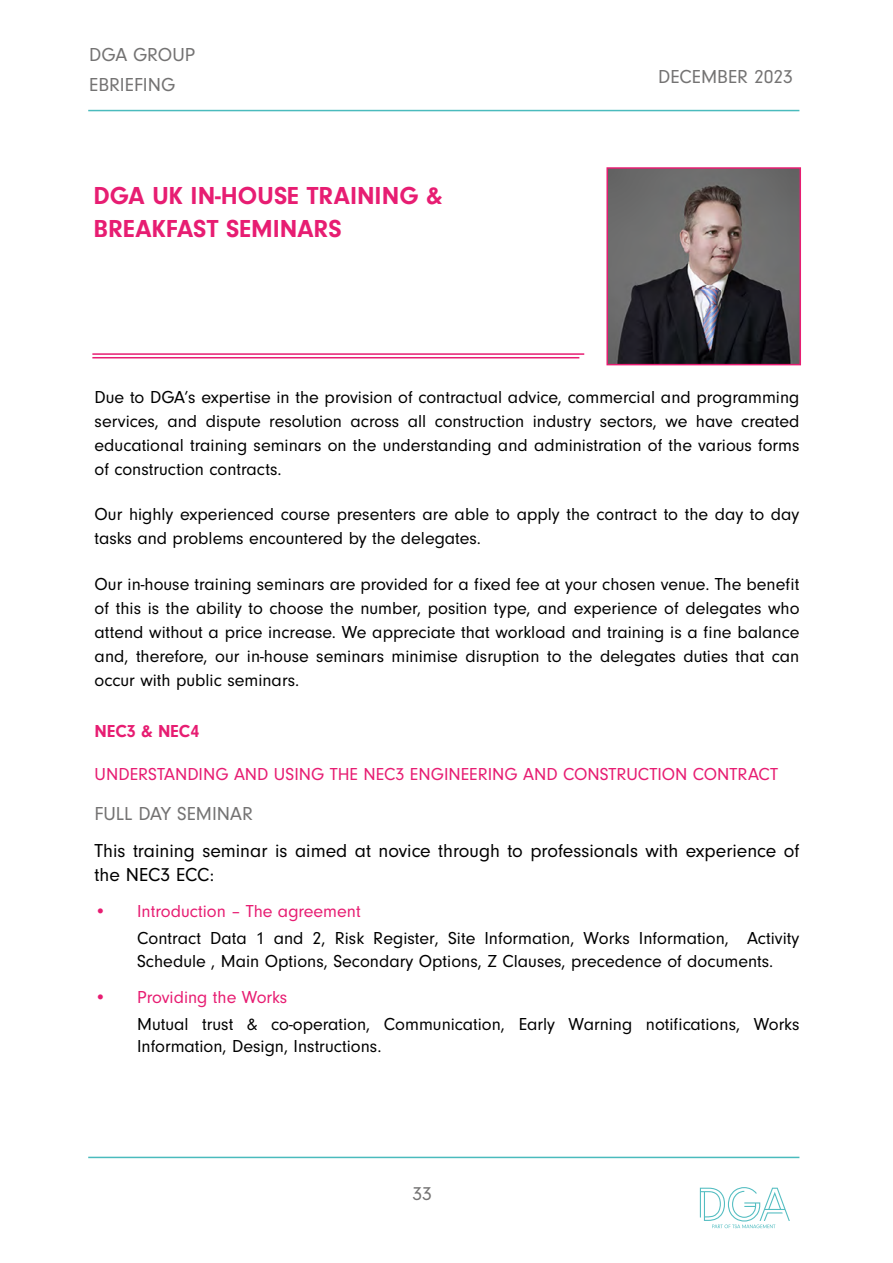
<style>
.page{position:relative;width:893px;height:1263px;background:#fff}
.page>*{position:absolute;margin:0;border:0;box-sizing:border-box;transform-origin:0 0}
.t1{font:700 25.5px/33px "Neuzeit Gro";color:#e71d72}
.t2{font:19.5px/24px "Neuzeit Gro";color:#000}
.t3{font:19.5px/30px "Neuzeit Gro";color:#747373}
.t4{font:18px/24px "Neuzeit Gro";color:#000}
.t5{font:18px "Neuzeit Gro";color:#e71d72}
.t6{font:700 18px "Neuzeit Gro";color:#e71d72}
</style>
<div class="page">
<hr style="left:88px;top:1157px;width:711px;height:1px;background:#4abbbd">
<svg style="left:700px;top:1187px;width:90px;height:41px"></svg>
<hr style="left:88px;top:110px;width:711px;height:1px;background:#4abbbd">
<img style="left:609px;top:170px;width:189px;height:192px">
<div style="left:606px;top:167px;width:195px;height:198px;border:2px solid #e71d72"></div>
<hr style="left:92px;top:357px;width:487px;height:1px;background:#e71d72">
<hr style="left:92px;top:353px;width:492px;height:2px;background:#e71d72">
<p class="t3" style="left:89px;top:40px;width:107px">DGA GROUP<br>EBRIEFING</p>
<h1 class="t1" style="left:94px;top:179px;width:350px">DGA UK IN-HOUSE TRAINING &amp;<br>BREAKFAST SEMINARS</h1>
<p class="t3" style="left:658px;top:62px;width:136px">DECEMBER 2023</p>
<p class="t4" style="left:95px;top:386px;width:706px;text-align:justify">Due to DGA’s expertise in the provision of contractual advice, commercial and programming services, and dispute resolution across all construction industry sectors, we have created educational training seminars on the understanding and administration of the various forms of construction contracts.</p>
<p class="t4" style="left:95px;top:503px;width:706px">Our highly experienced course presenters are able to apply the contract to the day to day tasks and problems encountered by the delegates.</p>
<p class="t4" style="left:95px;top:572px;width:706px;text-align:justify">Our in-house training seminars are provided for a fixed fee at your chosen venue. The benefit of this is the ability to choose the number, position type, and experience of delegates who attend without a price increase. We appreciate that workload and training is a fine balance and, therefore, our in-house seminars minimise disruption to the delegates duties that can occur with public seminars.</p>
<p class="t6" style="left:95px;top:721px;width:106px">NEC3 &amp; NEC4</p>
<p class="t5" style="left:95px;top:764px;width:685px">UNDERSTANDING AND USING THE NEC3 ENGINEERING AND CONSTRUCTION CONTRACT</p>
<p class="t3" style="left:95px;top:799px;width:160px">FULL DAY SEMINAR</p>
<p class="t2" style="left:95px;top:839px;width:706px">This training seminar is aimed at novice through to professionals with experience of the NEC3 ECC:</p>
<p class="t5" style="left:95px;top:902px;width:268px">• Introduction – The agreement</p>
<p class="t4" style="left:137px;top:927px;width:664px;line-height:22.5px">Contract Data 1 and 2, Risk Register, Site Information, Works Information, Activity<br>Schedule , Main Options, Secondary Options, Z Clauses, precedence of documents.</p>
<p class="t5" style="left:95px;top:987px;width:194px">• Providing the Works</p>
<p class="t4" style="left:137px;top:1013px;width:664px;line-height:22.5px">Mutual trust &amp; co-operation, Communication, Early Warning notifications, Works<br>Information, Design, Instructions.</p>
<p class="t3" style="left:412px;top:1179px;width:21px">33</p>
</div>
